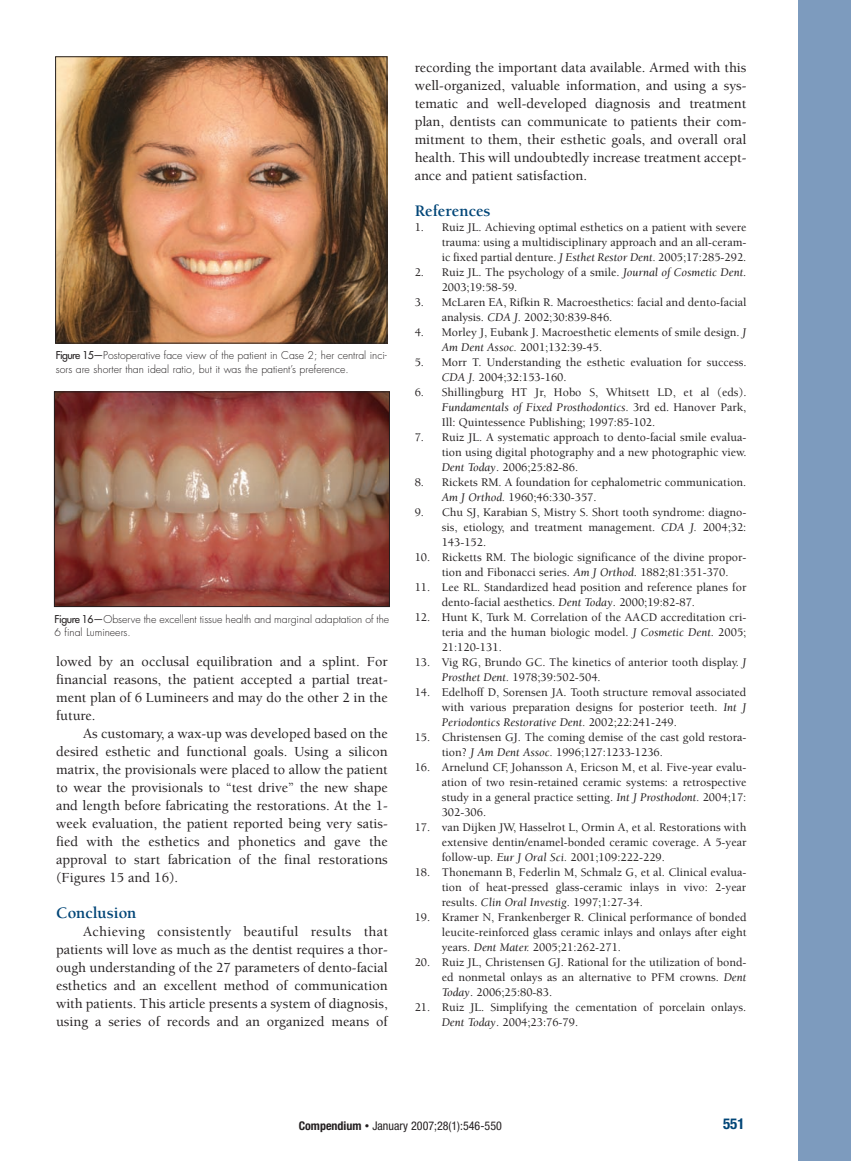
<style>
.page{position:relative;width:851px;height:1161px;background:#fff}
.page>*{position:absolute;margin:0;border:0;box-sizing:border-box;transform-origin:0 0}
.t1{font:700 16.5px "Berkeley";color:#004577}
.t2{font:700 condensed 15px "Helvetica Neue";color:#004577}
.t3{font:500 14.25px/18px "Berkeley";color:#231f20;text-align:justify}
.t4{font:500 12px/15px "Berkeley";color:#231f20;text-align:justify}
.t5{font:condensed 12px "Helvetica Neue";color:#231f20}
.t6{font:300 10.5px/14px "Futura";color:#231f20}
.s1{font-weight:400}
.s2{font-weight:400;font-style:italic}
.s3{font-weight:700}
.s4{font-size:9px}
</style>
<div class="page">
<div style="left:797px;top:0;width:53px;height:1161px;background:#7d9bbe"></div>
<img style="left:56px;top:394px;width:332px;height:211px">
<div style="left:54px;top:392px;width:336px;height:215px;border:1px solid #231f20"></div>
<img style="left:57px;top:58px;width:328px;height:284px">
<div style="left:55px;top:56px;width:332px;height:288px;border:1px solid #231f20"></div>
<p class="t6" style="left:56px;top:349px;width:332px"><span class="s1">Figure 15—</span>Postoperative face view of the patient in Case 2; her central inci&shy;sors are shorter than ideal ratio, but it was the patient’s preference.</p>
<p class="t6" style="left:55px;top:613px;width:336px"><span class="s1">Figure 16—</span>Observe the excellent tissue health and marginal adaptation of the<br>6 final Lumineers.</p>
<p class="t3" style="left:56px;top:654px;width:333px">lowed by an occlusal equilibration and a splint. For financial reasons, the patient accepted a partial treat&shy;ment plan of 6 Lumineers and may do the other 2 in the future.</p>
<p class="t3" style="left:56px;top:726px;width:333px;text-indent:27px">As customary, a wax-up was developed based on the desired esthetic and functional goals. Using a silicon matrix, the provisionals were placed to allow the patient to wear the provisionals to “test drive” the new shape and length before fabricating the restorations. At the 1- week evaluation, the patient reported being very satis&shy;fied with the esthetics and phonetics and gave the approval to start fabrication of the final restorations (Figures 15 and 16).</p>
<h1 class="t1" style="left:56px;top:906px;width:82px">Conclusion</h1>
<p class="t3" style="left:56px;top:924px;width:333px;text-indent:27px">Achieving consistently beautiful results that patients will love as much as the dentist requires a thor&shy;ough understanding of the 27 parameters of dento-facial esthetics and an excellent method of communication with patients. This article presents a system of diagnosis, using a series of records and an organized means of</p>
<p class="t3" style="left:414px;top:60px;width:333px">recording the important data available. Armed with this well-organized, valuable information, and using a sys&shy;tematic and well-developed diagnosis and treatment plan, dentists can communicate to patients their com&shy;mitment to them, their esthetic goals, and overall oral health. This will undoubtedly increase treatment accept&shy;ance and patient satisfaction.</p>
<h1 class="t1" style="left:414px;top:204px;width:77px">References</h1>
<p class="t4" style="left:441px;top:221px;width:306px;text-indent:-27px">1. Ruiz JL. Achieving optimal esthetics on a patient with severe trauma: using a multidisciplinary approach and an all-ceram&shy;ic fixed partial denture. <span class="s2">J Esthet Restor Dent.</span> 2005;17:285-292.</p>
<p class="t4" style="left:441px;top:266px;width:306px;text-indent:-27px">2. Ruiz JL. The psychology of a smile. <span class="s2">Journal of Cosmetic Dent</span>.<br>2003;19:58-59.</p>
<p class="t4" style="left:441px;top:296px;width:306px;text-indent:-27px">3. McLaren EA, Rifkin R. Macroesthetics: facial and dento-facial analysis. <span class="s2">CDA J</span>. 2002;30:839-846.</p>
<p class="t4" style="left:441px;top:326px;width:306px;text-indent:-27px">4. Morley J, Eubank J. Macroesthetic elements of smile design. <span class="s2">J<br>Am Dent Assoc.</span> 2001;132:39-45.</p>
<p class="t4" style="left:441px;top:356px;width:306px;text-indent:-27px">5. Morr T. Understanding the esthetic evaluation for success.<br><span class="s2">CDA J.</span> 2004;32:153-160.</p>
<p class="t4" style="left:441px;top:386px;width:306px;text-indent:-27px">6. Shillingburg HT Jr, Hobo S, Whitsett LD, et al (eds).<br><span class="s2">Fundamentals of Fixed Prosthodontics.</span> 3rd ed. Hanover Park, Ill: Quintessence Publishing; 1997:85-102.</p>
<p class="t4" style="left:441px;top:431px;width:306px;text-indent:-27px">7. Ruiz JL. A systematic approach to dento-facial smile evalua&shy;tion using digital photography and a new photographic view.<br><span class="s2">Dent Today</span>. 2006;25:82-86.</p>
<p class="t4" style="left:441px;top:476px;width:306px;text-indent:-27px">8. Rickets RM. A foundation for cephalometric communication.<br><span class="s2">Am J Orthod.</span> 1960;46:330-357.</p>
<p class="t4" style="left:441px;top:506px;width:306px;text-indent:-27px">9. Chu SJ, Karabian S, Mistry S. Short tooth syndrome: diagno&shy;sis, etiology, and treatment management. <span class="s2">CDA J.</span> 2004;32:<br>143-152.</p>
<p class="t4" style="left:441px;top:551px;width:306px;text-indent:-27px">10. Ricketts RM. The biologic significance of the divine propor&shy;tion and Fibonacci series. <span class="s2">Am J Orthod</span>. 1882;81:351-370.</p>
<p class="t4" style="left:441px;top:581px;width:306px;text-indent:-27px">11. Lee RL. Standardized head position and reference planes for dento-facial aesthetics. <span class="s2">Dent Today</span>. 2000;19:82-87.</p>
<p class="t4" style="left:441px;top:611px;width:306px;text-indent:-27px">12. Hunt K, Turk M. Correlation of the AACD accreditation cri&shy;teria and the human biologic model. <span class="s2">J Cosmetic Dent</span>. 2005; 21:120-131.</p>
<p class="t4" style="left:441px;top:656px;width:306px;text-indent:-27px">13. Vig RG, Brundo GC. The kinetics of anterior tooth display. <span class="s2">J<br>Prosthet Dent.</span> 1978;39:502-504.</p>
<p class="t4" style="left:441px;top:686px;width:306px;text-indent:-27px">14. Edelhoff D, Sorensen JA. Tooth structure removal associated with various preparation designs for posterior teeth. <span class="s2">Int J Periodontics Restorative Dent.</span> 2002;22:241-249.</p>
<p class="t4" style="left:441px;top:731px;width:306px;text-indent:-27px">15. Christensen GJ. The coming demise of the cast gold restora&shy;tion? <span class="s2">J Am Dent Assoc.</span> 1996;127:1233-1236.</p>
<p class="t4" style="left:441px;top:761px;width:306px;text-indent:-27px">16. Arnelund CF, Johansson A, Ericson M, et al. Five-year evalu&shy;ation of two resin-retained ceramic systems: a retrospective study in a general practice setting. <span class="s2">Int J Prosthodont.</span> 2004;17:<br>302-306.</p>
<p class="t4" style="left:441px;top:821px;width:306px;text-indent:-27px">17. van Dijken JW, Hasselrot L, Ormin A, et al. Restorations with extensive dentin/enamel-bonded ceramic coverage. A 5-year follow-up. <span class="s2">Eur J Oral Sci.</span> 2001;109:222-229.</p>
<p class="t4" style="left:441px;top:866px;width:306px;text-indent:-27px">18. Thonemann B, Federlin M, Schmalz G, et al. Clinical evalua&shy;tion of heat-pressed glass-ceramic inlays in vivo: 2-year results. <span class="s2">Clin Oral Investig</span>. 1997;1:27-34.</p>
<p class="t4" style="left:441px;top:911px;width:306px;text-indent:-27px">19. Kramer N, Frankenberger R. Clinical performance of bonded leucite-reinforced glass ceramic inlays and onlays after eight years. <span class="s2">Dent Mater.</span> 2005;21:262-271.</p>
<p class="t4" style="left:441px;top:956px;width:306px;text-indent:-27px">20. Ruiz JL, Christensen GJ. Rational for the utilization of bond&shy;ed nonmetal onlays as an alternative to PFM crowns. <span class="s2">Dent Today</span>. 2006;25:80-83.</p>
<p class="t4" style="left:441px;top:1001px;width:306px;text-indent:-27px">21. Ruiz JL. Simplifying the cementation of porcelain onlays.<br><span class="s2">Dent Today</span>. 2004;23:76-79.</p>
<p class="t5" style="left:299px;top:1121px;width:204px"><span class="s3">Compendium</span> <span class="s4">•</span> January 2007;28(1):546-550</p>
<p class="t2" style="left:723px;top:1119px;width:23px">551</p>
</div>
